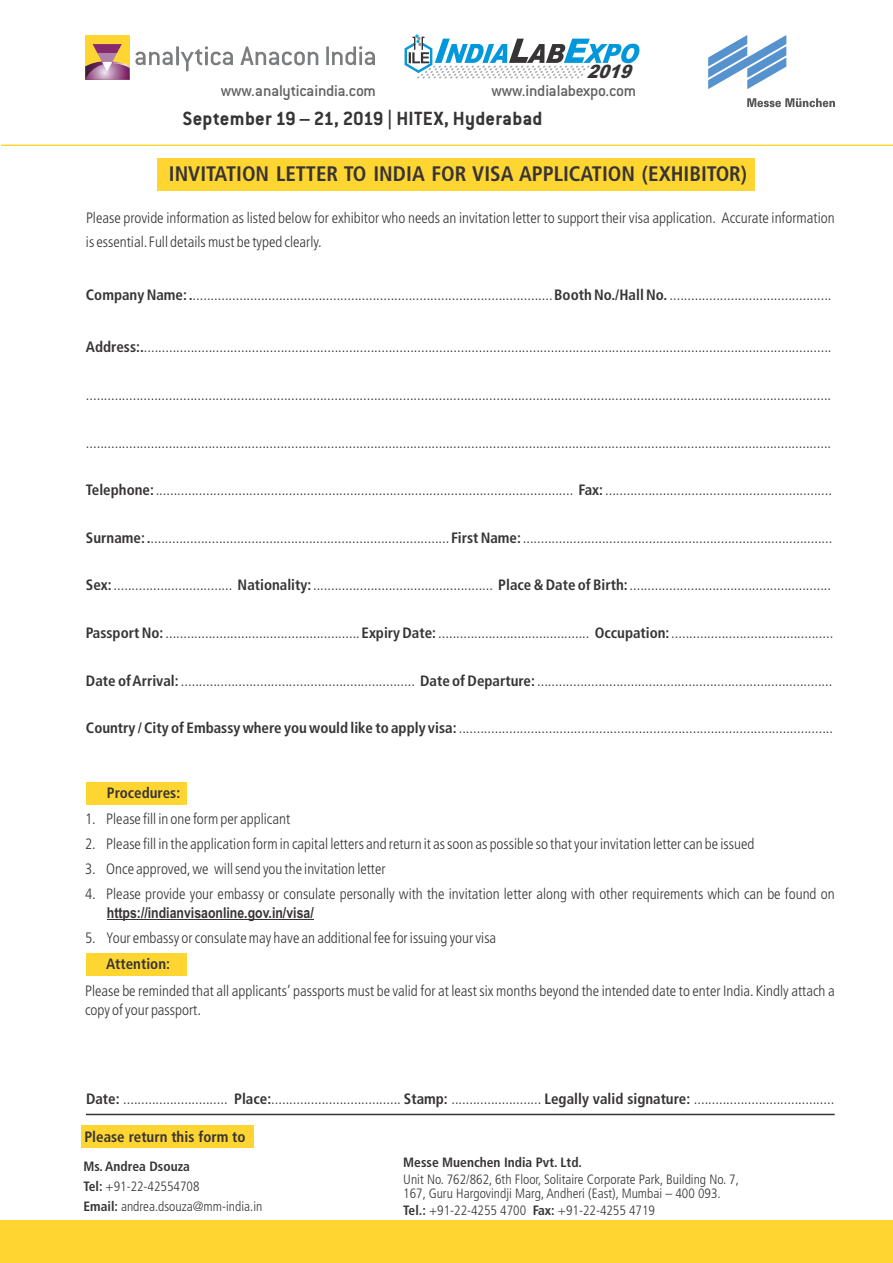
<style>
.page{position:relative;width:893px;height:1263px;background:#fff}
.page>*{position:absolute;margin:0;border:0;box-sizing:border-box;transform-origin:0 0}
.t1{font:700 condensed 21px "Frutiger LT Com";color:#373435}
.t2{font:700 21px "Conduit ITC";letter-spacing:.015em;color:#373435}
.t3{font:italic 900 18.45px "Arial";color:#373435;scale:.88 1}
.t4{font:500 17.25px "Conduit ITC";letter-spacing:-.015em;color:#606062}
.t5{font:300 condensed 15px/23.2px "Frutiger LT Com";color:#373435}
.t6{font:700 condensed 15px "Frutiger LT Com";color:#373435}
.t7{font:700 15px "Arial Narrow";color:#373435}
.t8{font:300 condensed 13.5px/14.9px "Frutiger LT Com";color:#373435}
.t9{font:700 condensed 13.5px "Frutiger LT Com";color:#373435}
.s1{font-family:"Arial";font-weight:400}
.s2{font-weight:700}
</style>
<div class="page">
<div style="left:86px;top:953px;width:101px;height:22px;background:#ffd531"></div>
<hr style="left:86px;top:1114px;width:749px;height:1px;background:#373435">
<div style="left:0;top:1220px;width:893px;height:43px;background:#ffd531"></div>
<div style="left:86px;top:782px;width:101px;height:22px;background:#ffd531"></div>
<div style="left:81px;top:1125px;width:172px;height:22px;background:#ffd531"></div>
<div style="left:158px;top:157px;width:597px;height:33px;background:#ffd531"></div>
<hr style="left:1px;top:145px;width:892px;height:1px;background:#ffd531">
<hr style="left:107px;top:919px;width:207px;height:1px;background:#373435">
<svg style="left:747px;top:98px;width:88px;height:9px"></svg>
<svg style="left:708px;top:35px;width:78px;height:54px"></svg>
<div style="left:85px;top:35px;width:44px;height:45px;background:#ffd531"></div>
<img style="left:85px;top:62px;width:45px;height:18px">
<img style="left:86px;top:63px;width:44px;height:17px">
<svg style="left:93px;top:44px;width:29px;height:28px"></svg>
<svg style="left:240px;top:46px;width:78px;height:19px"></svg>
<hr style="left:326px;top:46px;width:3px;height:19px;background:#7b7d7f">
<svg style="left:332px;top:46px;width:43px;height:19px"></svg>
<svg style="left:135px;top:46px;width:98px;height:25px"></svg>
<svg style="left:405px;top:35px;width:235px;height:43px"></svg>
<p class="t3" style="left:587px;top:65px;width:57px">2019</p>
<p class="t4" style="left:221px;top:85px;width:157px">www.analyticaindia.com</p>
<p class="t4" style="left:491px;top:85px;width:146px">www.indialabexpo.com</p>
<h1 class="t2" style="left:183px;top:112px;width:361px">September 19 – 21, 2019 <span class="s1">|</span> HITEX, Hyderabad</h1>
<h1 class="t1" style="left:169px;top:166px;width:580px">INVITATION LETTER TO INDIA FOR VISA APPLICATION (EXHIBITOR)</h1>
<p class="t5" style="left:86px;top:208px;width:750px">Please provide information as listed below for exhibitor who needs an invitation letter to support their visa application. Accurate information is essential.Full details must be typed clearly.</p>
<p class="t5" style="left:86px;top:284px;width:747px"><span class="s2">Company Name:.</span>....................................................................................................<span class="s2">Booth No./Hall No.</span> .............................................</p>
<p class="t5" style="left:86px;top:337px;width:747px"><span class="s2">Address:.</span>...............................................................................................................................................................................................</p>
<p class="t5" style="left:86px;top:385px;width:747px">...............................................................................................................................................................................................................</p>
<p class="t5" style="left:86px;top:432px;width:747px">...............................................................................................................................................................................................................</p>
<p class="t5" style="left:86px;top:480px;width:747px"><span class="s2">Telephone:</span>.................................................................................................................... <span class="s2">Fax:</span> ...............................................................</p>
<p class="t5" style="left:86px;top:527px;width:748px"><span class="s2">Surname:.</span>...................................................................................<span class="s2">First Name:</span>......................................................................................</p>
<p class="t5" style="left:86px;top:575px;width:747px"><span class="s2">Sex:</span>................................. <span class="s2">Nationality:</span>.................................................. <span class="s2">Place &amp; Date of Birth:</span>........................................................</p>
<p class="t5" style="left:86px;top:623px;width:749px"><span class="s2">Passport No:</span> ......................................................<span class="s2">Expiry Date:</span> .......................................... <span class="s2">Occupation:</span>.............................................</p>
<p class="t5" style="left:86px;top:670px;width:748px"><span class="s2">Date of Arrival:</span> ................................................................. <span class="s2">Date of Departure:</span> ..................................................................................</p>
<p class="t5" style="left:86px;top:718px;width:749px"><span class="s2">Country / City of Embassy where you would like to apply visa:</span> ........................................................................................................</p>
<p class="t6" style="left:107px;top:787px;width:75px">Procedures:</p>
<p class="t5" style="left:85px;top:809px;width:207px">1. Please fill in one form per applicant</p>
<p class="t5" style="left:85px;top:834px;width:671px">2. Please fill in the application form in capital letters and return it as soon as possible so that your invitation letter can be issued</p>
<p class="t5" style="left:85px;top:858px;width:302px">3. Once approved,we will send you the invitation letter</p>
<p class="t5" style="left:85px;top:883px;width:751px">4. Please provide your embassy or consulate personally with the invitation letter along with other requirements which can be found on</p>
<p class="t7" style="left:107px;top:907px;width:208px">https://indianvisaonline.gov.in/visa/</p>
<p class="t5" style="left:85px;top:927px;width:413px">5. Your embassy or consulate may have an additional fee for issuing your visa</p>
<p class="t6" style="left:106px;top:958px;width:65px">Attention:</p>
<p class="t5" style="left:85px;top:982px;width:751px;line-height:19.4px">Please be reminded that all applicants’ passports must be valid for at least six months beyond the intended date to enter India. Kindly attach a copy of your passport.</p>
<p class="t5" style="left:86px;top:1089px;width:750px"><span class="s2">Date:</span> ............................. <span class="s2">Place:</span>.................................... <span class="s2">Stamp:</span> ......................... <span class="s2">Legally valid signature:</span> .......................................</p>
<p class="t6" style="left:85px;top:1130px;width:163px">Please return this form to</p>
<p class="t9" style="left:84px;top:1161px;width:108px">Ms. Andrea Dsouza</p>
<p class="t8" style="left:84px;top:1180px;width:117px"><span class="s2">Tel:</span> +91-22-42554708</p>
<p class="t8" style="left:84px;top:1201px;width:180px"><span class="s2">Email:</span> andrea.dsouza@mm-india.in</p>
<p class="t9" style="left:403px;top:1156px;width:180px">Messe Muenchen India Pvt. Ltd.</p>
<p class="t8" style="left:403px;top:1204px;width:253px"><span class="s2">Tel.:</span> +91-22-4255 4700 <span class="s2">Fax:</span> +91-22-4255 4719</p>
<p class="t8" style="left:403px;top:1173px;width:337px">Unit No. 762/862, 6th Floor, Solitaire Corporate Park, Building No. 7,<br>167, Guru Hargovindji Marg, Andheri (East), Mumbai – 400 093.</p>
</div>
